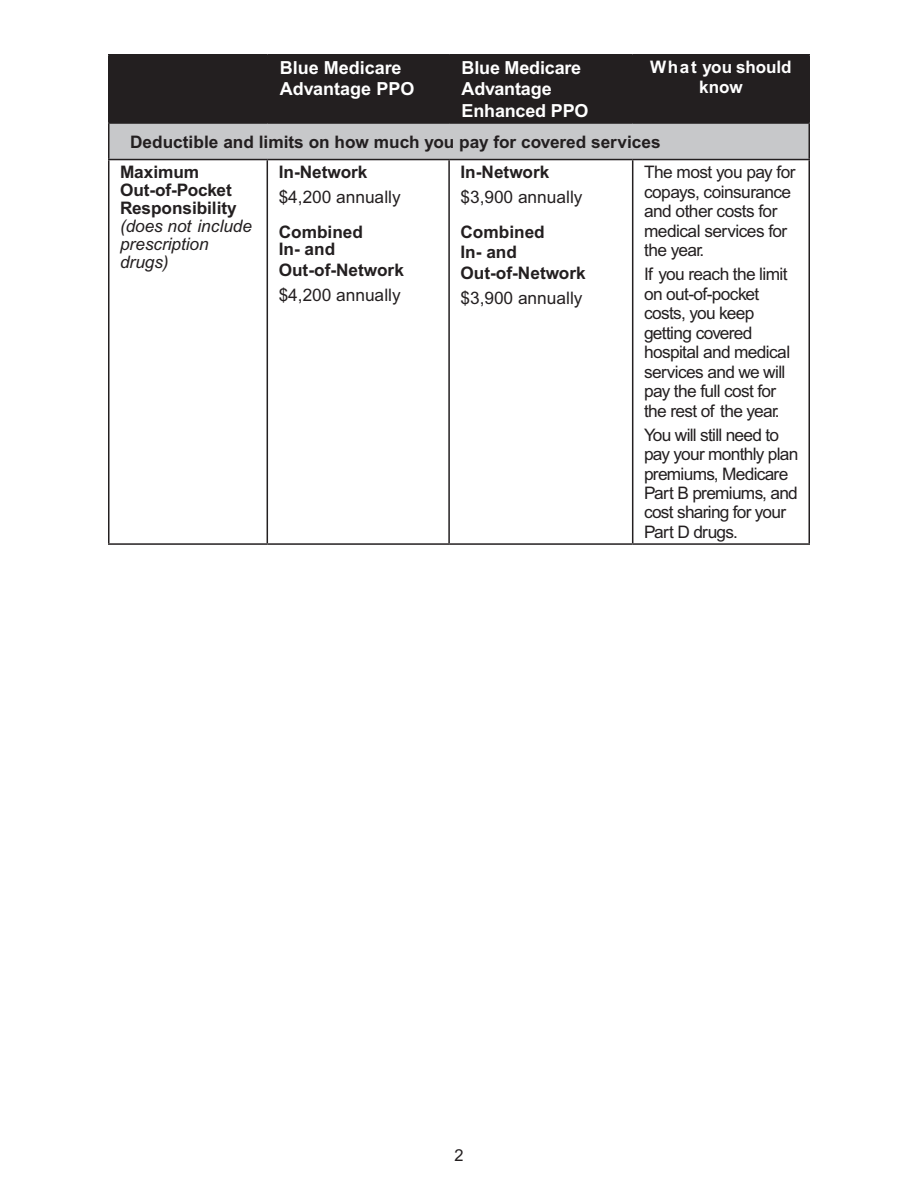
<style>
.page{position:relative;width:918px;height:1188px;background:#fff}
.page>*{position:absolute;margin:0;border:0;box-sizing:border-box;transform-origin:0 0}
.t1{font:700 18px/21.6px "Arial MT Std";letter-spacing:-.01em;color:#fff}
.t2{font:17.25px/19.5px "Arial MT Std";letter-spacing:-.035em;color:#231f20}
.t3{font:700 17.25px/18px "Arial MT Std";color:#231f20}
.t4{font:17.25px "Arial MT Std";color:#231f20}
.t5{font:italic 17.25px/18px "Arial MT Std";letter-spacing:-.005em;color:#231f20}
.t6{font:700 17.25px/19.5px "Arial MT Std";letter-spacing:-.005em;color:#fff;text-align:center}
.t7{font:16.5px "Arial MT Std";color:#231f20}
</style>
<div class="page">
<div style="left:110px;top:56px;width:698px;height:66px;background:#231f20"></div>
<div style="left:109px;top:123px;width:700px;height:37px;background:#c7c8ca"></div>
<hr style="left:108px;top:54px;width:159px;height:2px;background:#231f20">
<hr style="left:108px;top:56px;width:2px;height:66px;background:#231f20">
<hr style="left:267px;top:54px;width:182px;height:2px;background:#231f20">
<hr style="left:267px;top:56px;width:1px;height:66px;background:#231f20">
<hr style="left:449px;top:54px;width:184px;height:2px;background:#231f20">
<hr style="left:448px;top:56px;width:2px;height:66px;background:#231f20">
<hr style="left:633px;top:54px;width:177px;height:2px;background:#231f20">
<hr style="left:632px;top:56px;width:1px;height:66px;background:#231f20">
<hr style="left:808px;top:56px;width:2px;height:66px;background:#231f20">
<hr style="left:108px;top:122px;width:159px;height:2px;background:#231f20">
<hr style="left:108px;top:124px;width:2px;height:35px;background:#231f20">
<hr style="left:267px;top:122px;width:182px;height:2px;background:#231f20">
<hr style="left:449px;top:122px;width:184px;height:2px;background:#231f20">
<hr style="left:633px;top:122px;width:177px;height:2px;background:#231f20">
<hr style="left:808px;top:124px;width:2px;height:35px;background:#231f20">
<hr style="left:108px;top:159px;width:159px;height:1px;background:#231f20">
<hr style="left:108px;top:160px;width:2px;height:383px;background:#231f20">
<hr style="left:267px;top:159px;width:182px;height:1px;background:#231f20">
<hr style="left:267px;top:160px;width:1px;height:383px;background:#231f20">
<hr style="left:449px;top:159px;width:184px;height:1px;background:#231f20">
<hr style="left:448px;top:160px;width:2px;height:383px;background:#231f20">
<hr style="left:633px;top:159px;width:177px;height:1px;background:#231f20">
<hr style="left:632px;top:160px;width:1px;height:383px;background:#231f20">
<hr style="left:808px;top:160px;width:2px;height:383px;background:#231f20">
<hr style="left:108px;top:543px;width:159px;height:2px;background:#231f20">
<hr style="left:267px;top:543px;width:182px;height:2px;background:#231f20">
<hr style="left:449px;top:543px;width:184px;height:2px;background:#231f20">
<hr style="left:633px;top:543px;width:177px;height:2px;background:#231f20">
<p class="t1" style="left:280px;top:57px;width:136px">Blue Medicare<br>Advantage PPO</p>
<p class="t1" style="left:462px;top:57px;width:129px">Blue Medicare<br>Advantage<br>Enhanced PPO</p>
<p class="t6" style="left:650px;top:58px;width:143px">What you should know</p>
<h3 class="t3" style="left:130px;top:133px;width:532px">Deductible and limits on how much you pay for covered services</h3>
<h4 class="t3" style="left:120px;top:164px;width:118px">Maximum<br>Out-of-Pocket<br>Responsibility</h4>
<p class="t5" style="left:120px;top:218px;width:134px">(does not include prescription drugs)</p>
<p class="t2" style="left:644px;top:163px;width:153px">The most you pay for copays, coinsurance and other costs for medical services for the year.</p>
<p class="t2" style="left:644px;top:265px;width:148px">If you reach the limit on out-of-pocket costs, you keep getting covered hospital and medical services and we will pay the full cost for the rest of the year.</p>
<p class="t2" style="left:644px;top:426px;width:156px">You will still need to pay your monthly plan premiums, Medicare<br>Part B premiums, and cost sharing for your<br>Part D drugs.</p>
<p class="t3" style="left:279px;top:164px;width:90px">In-Network</p>
<p class="t4" style="left:279px;top:187px;width:123px">$4,200 annually</p>
<p class="t3" style="left:279px;top:223px;width:86px">Combined<br>In- and</p>
<p class="t3" style="left:279px;top:262px;width:127px">Out-of-Network</p>
<p class="t4" style="left:279px;top:285px;width:123px">$4,200 annually</p>
<p class="t3" style="left:461px;top:164px;width:90px">In-Network</p>
<p class="t4" style="left:461px;top:187px;width:123px">$3,900 annually</p>
<p class="t3" style="left:461px;top:222px;width:127px;line-height:20.7px">Combined<br>In- and<br>Out-of-Network</p>
<p class="t4" style="left:461px;top:288px;width:123px">$3,900 annually</p>
<p class="t7" style="left:454px;top:1146px;width:11px">2</p>
</div>
